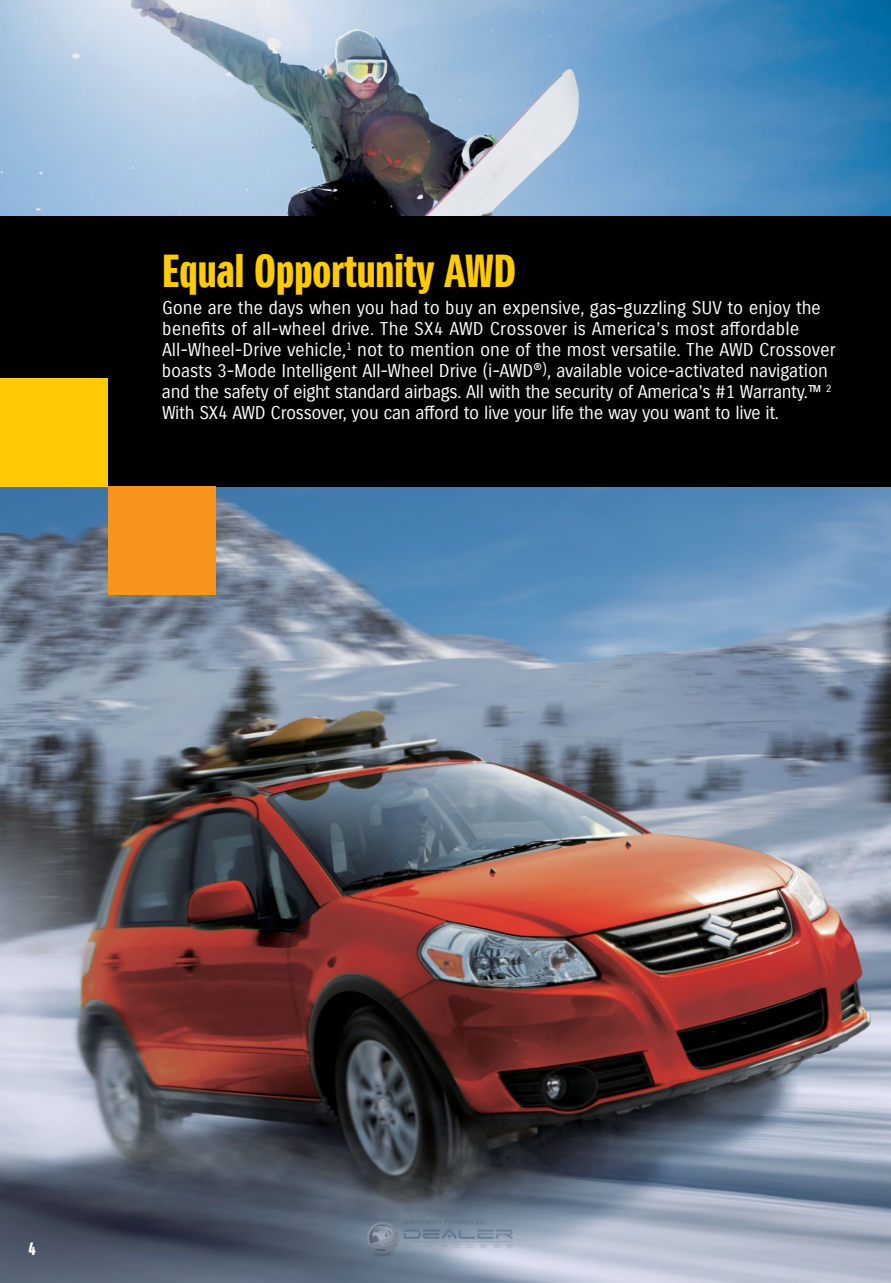
<style>
.page{position:relative;width:891px;height:1283px;background:#fff}
.page>*{position:absolute;margin:0;border:0;box-sizing:border-box;transform-origin:0 0}
.t1{font:45px "Suzuki PRO Headline";color:#ffcb05}
.t2{font:18px/21px "Suzuki PRO Regular";letter-spacing:-.01em;color:#fff}
.t3{font:18px "Suzuki PRO Headline";color:#fff}
</style>
<div class="page">
<img style="left:0;top:486px;width:891px;height:796px">
<img style="left:0;top:0;width:891px;height:216px">
<div style="left:0;top:216px;width:891px;height:270px;background:#000"></div>
<div style="left:108px;top:486px;width:108px;height:108px;background:#f7941e"></div>
<div style="left:0;top:378px;width:108px;height:108px;background:#ffcb05"></div>
<img style="left:356px;top:1182px;width:179px;height:100px">
<p class="t1" style="left:162px;top:243px;width:356px">Equal Opportunity AWD</p>
<p class="t2" style="left:162px;top:297px;width:660px">Gone are the days when you had to buy an expensive, gas-guzzling SUV to enjoy the benefits of all-wheel drive. The SX4 AWD Crossover is America’s most affordable</p>
<p class="t2" style="left:162px;top:339px;width:675px">All-Wheel-Drive vehicle,<sup>1</sup> not to mention one of the most versatile. The AWD Crossover boasts 3-Mode Intelligent All-Wheel Drive (i-AWD<sup>®)</sup>, available voice-activated navigation and the safety of eight standard airbags. All with the security of America’s #1 Warranty.™ <sup>2<br></sup>With SX4 AWD Crossover, you can afford to live your life the way you want to live it.</p>
<p class="t3" style="left:29px;top:1237px;width:9px">4</p>
</div>
